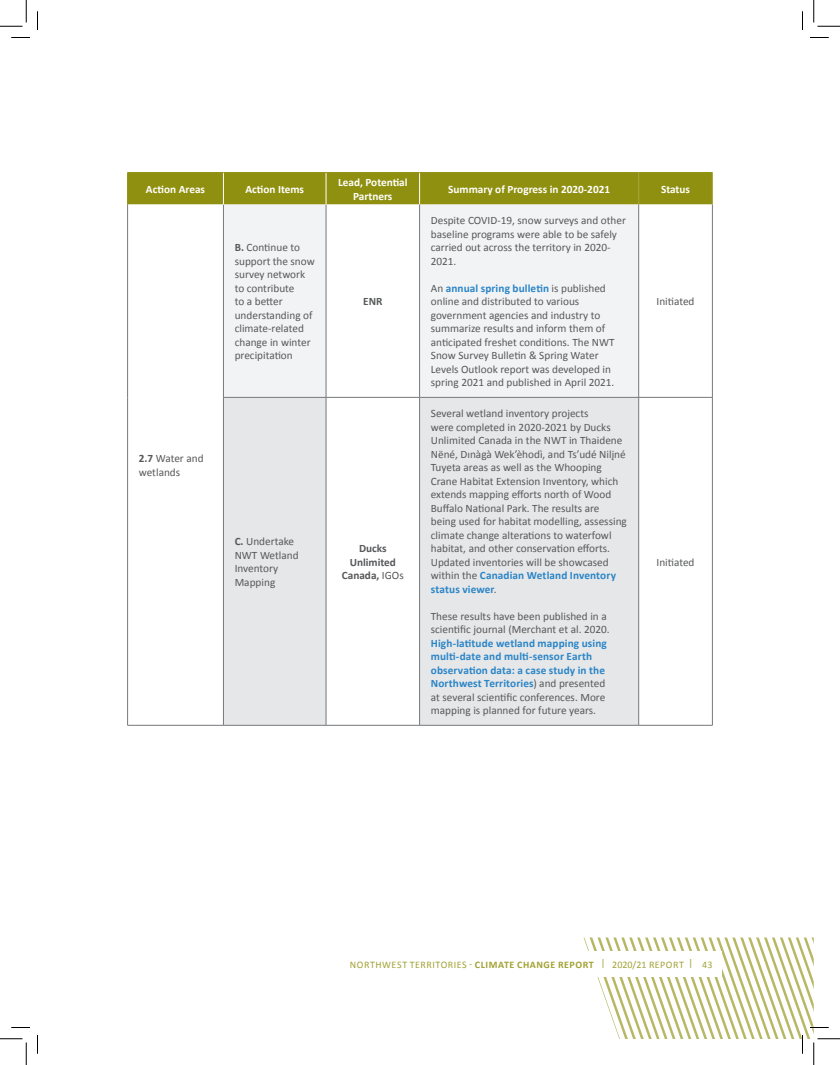
<style>
.page{position:relative;width:840px;height:1065px;background:#fff}
.page>*{position:absolute;margin:0;border:0;box-sizing:border-box;transform-origin:0 0}
.t1{font:11.25px/13.5px "Calibri";color:#57585a}
.t2{font:700 11.25px/13.5px "Calibri";color:#fff;text-align:center}
.t3{font:700 11.25px/13.5px "Calibri";color:#57585a;text-align:center}
.t4{font:10px "Calibri";letter-spacing:.05em;color:#a1a134}
.s1{font-weight:700}
.s2{font-weight:400}
.s3{font-weight:700;color:#2a85c7}
</style>
<div class="page">
<div style="left:128px;top:173px;width:584px;height:32px;background:#909010"></div>
<svg style="left:128px;top:205px;width:584px;height:520px"></svg>
<svg style="left:224px;top:205px;width:414px;height:192px;fill:#f2f3f4"></svg>
<svg style="left:224px;top:398px;width:414px;height:327px;fill:#e6e7e9"></svg>
<hr style="left:638px;top:205px;width:1px;height:192px;background:#76787b">
<hr style="left:712px;top:205px;width:1px;height:192px;background:#76787b">
<hr style="left:712px;top:397px;width:1px;height:328px;background:#76787b">
<hr style="left:639px;top:397px;width:73px;height:1px;background:#76787b">
<hr style="left:639px;top:725px;width:74px;height:1px;background:#76787b">
<hr style="left:223px;top:397px;width:103px;height:1px;background:#76787b">
<hr style="left:223px;top:397px;width:1px;height:328px;background:#76787b">
<hr style="left:326px;top:397px;width:1px;height:328px;background:#76787b">
<hr style="left:223px;top:725px;width:103px;height:1px;background:#76787b">
<hr style="left:419px;top:397px;width:220px;height:1px;background:#76787b">
<hr style="left:419px;top:397px;width:1px;height:328px;background:#76787b">
<hr style="left:638px;top:397px;width:1px;height:328px;background:#76787b">
<hr style="left:419px;top:725px;width:220px;height:1px;background:#76787b">
<hr style="left:127px;top:205px;width:1px;height:192px;background:#76787b">
<hr style="left:223px;top:205px;width:1px;height:192px;background:#76787b">
<hr style="left:326px;top:205px;width:1px;height:192px;background:#76787b">
<hr style="left:127px;top:397px;width:1px;height:328px;background:#76787b">
<hr style="left:223px;top:173px;width:1px;height:32px;background:#fff">
<hr style="left:326px;top:173px;width:1px;height:32px;background:#fff">
<hr style="left:419px;top:173px;width:1px;height:32px;background:#fff">
<hr style="left:419px;top:205px;width:1px;height:192px;background:#76787b">
<hr style="left:326px;top:397px;width:93px;height:1px;background:#76787b">
<hr style="left:128px;top:725px;width:95px;height:1px;background:#76787b">
<hr style="left:326px;top:725px;width:93px;height:1px;background:#76787b">
<hr style="left:128px;top:172px;width:95px;height:1px;background:#909010">
<hr style="left:127px;top:173px;width:1px;height:32px;background:#909010">
<hr style="left:223px;top:172px;width:103px;height:1px;background:#909010">
<hr style="left:326px;top:172px;width:94px;height:1px;background:#909010">
<hr style="left:420px;top:172px;width:219px;height:1px;background:#909010">
<hr style="left:639px;top:172px;width:73px;height:1px;background:#909010">
<hr style="left:638px;top:173px;width:1px;height:32px;background:#a6a640">
<hr style="left:712px;top:173px;width:1px;height:32px;background:#a6a640">
<svg style="left:11px;top:37px;width:19px;height:1px"></svg>
<svg style="left:810px;top:37px;width:19px;height:1px"></svg>
<svg style="left:11px;top:1027px;width:19px;height:1px"></svg>
<svg style="left:37px;top:11px;width:1px;height:19px"></svg>
<svg style="left:37px;top:1035px;width:1px;height:19px"></svg>
<svg style="left:802px;top:11px;width:1px;height:19px"></svg>
<svg style="left:0;top:0;width:27px;height:27px"></svg>
<svg style="left:0;top:1039px;width:27px;height:26px"></svg>
<svg style="left:814px;top:0;width:26px;height:27px"></svg>
<svg style="left:584px;top:938px;width:256px;height:127px"></svg>
<p class="t2" style="left:146px;top:182px;width:61px">Action Areas</p>
<p class="t2" style="left:245px;top:182px;width:60px">Action Items</p>
<p class="t2" style="left:338px;top:176px;width:71px">Lead, Potential<br>Partners</p>
<p class="t2" style="left:448px;top:182px;width:163px">Summary of Progress in 2020-2021</p>
<p class="t2" style="left:661px;top:182px;width:30px">Status</p>
<p class="t1" style="left:139px;top:452px;width:66px"><span class="s1">2.7</span> Water and wetlands</p>
<p class="t1" style="left:235px;top:241px;width:82px"><span class="s1">B.</span> Continue to support the snow survey network to contribute<br>to a better understanding of climate-related change in winter precipitation</p>
<p class="t3" style="left:363px;top:295px;width:21px">ENR</p>
<p class="t1" style="left:235px;top:535px;width:65px"><span class="s1">C.</span> Undertake<br>NWT Wetland<br>Inventory<br>Mapping</p>
<p class="t3" style="left:342px;top:542px;width:63px">Ducks<br>Unlimited<br>Canada, <span class="s2">IGOs</span></p>
<p class="t1" style="left:431px;top:214px;width:197px">Despite COVID-19, snow surveys and other baseline programs were able to be safely carried out across the territory in 2020-<br>2021.</p>
<p class="t1" style="left:431px;top:281px;width:185px">An <span class="s3">annual spring bulletin</span> is published online and distributed to various government agencies and industry to summarize results and inform them of anticipated freshet conditions. The NWT Snow Survey Bulletin &amp; Spring Water Levels Outlook report was developed in spring 2021 and published in April 2021.</p>
<p class="t1" style="left:431px;top:407px;width:198px">Several wetland inventory projects<br>were completed in 2020-2021 by Ducks Unlimited Canada in the NWT in Thaidene Nëné, Dınàgà Wek’èhodì, and Ts’udé Nilįné Tuyeta areas as well as the Whooping Crane Habitat Extension Inventory, which extends mapping efforts north of Wood Buffalo National Park. The results are being used for habitat modelling, assessing climate change alterations to waterfowl habitat, and other conservation efforts.<br>Updated inventories will be showcased within the <span class="s3">Canadian Wetland Inventory status viewer</span>.</p>
<p class="t1" style="left:431px;top:609px;width:180px">These results have been published in a scientific journal (Merchant et al. 2020.<br><span class="s3">High-latitude wetland mapping using multi-date and multi-sensor Earth observation data: a case study in the Northwest Territories</span>) and presented at several scientific conferences. More mapping is planned for future years.</p>
<p class="t1" style="left:657px;top:295px;width:40px">Initiated</p>
<p class="t1" style="left:657px;top:555px;width:40px">Initiated</p>
<p class="t4" style="left:350px;top:958px;width:364px">NORTHWEST TERRITORIES - <span class="s1">CLIMATE CHANGE REPORT</span> | 2020/21 REPORT | 43</p>
</div>
